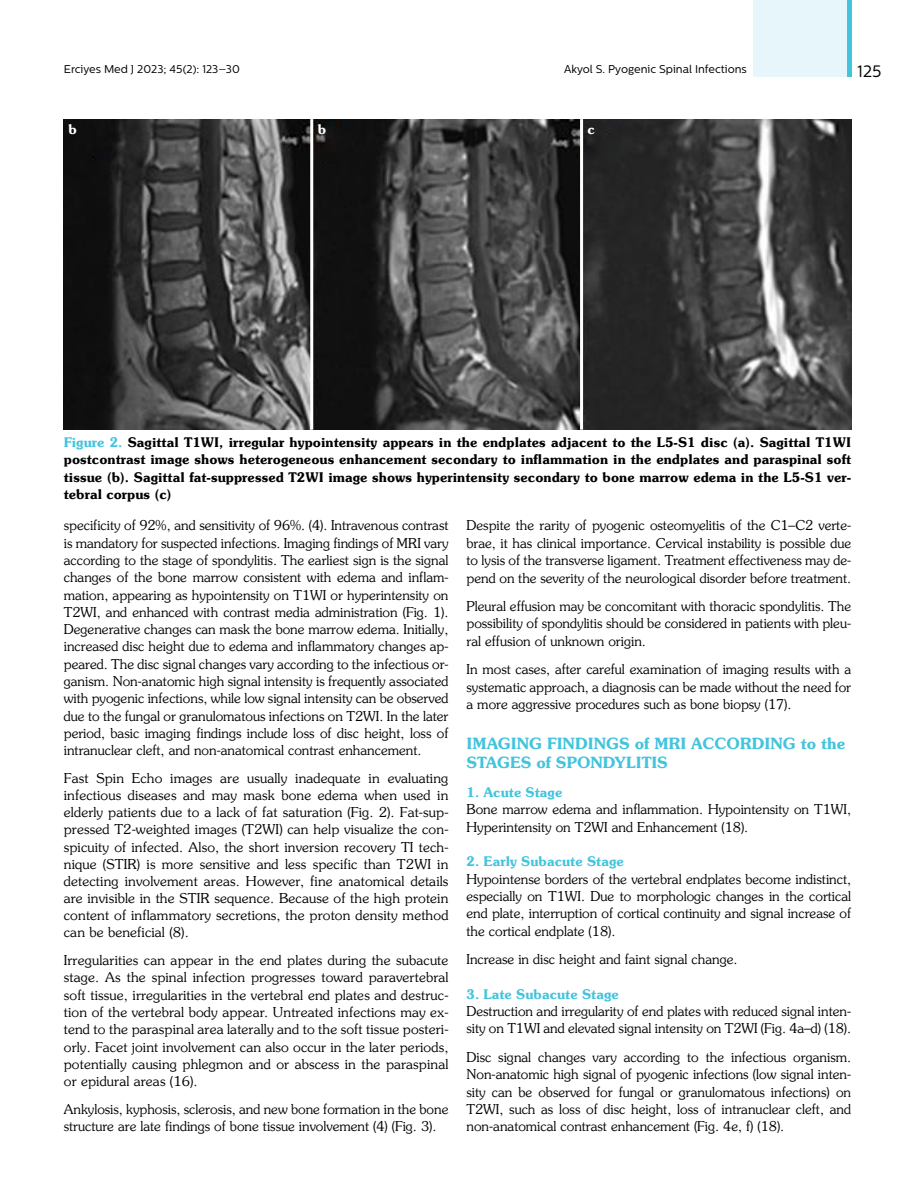
<style>
.page{position:relative;width:915px;height:1191px;background:#fff}
.page>*{position:absolute;margin:0;border:0;box-sizing:border-box;transform-origin:0 0}
.t1{font:16.5px "Centrale Sans";color:#000}
.t2{font:700 15.75px/19px "Souvenir";color:#42c4dd}
.t3{font:13.5px/17.2px "Souvenir";color:#000;text-align:justify}
.t4{font:700 13.5px/17.2px "Souvenir";color:#000;text-align:justify}
.t5{font:700 13.5px "Souvenir";color:#42c4dd}
.t6{font:700 13.5px "Souvenir";color:#fff}
.t7{font:11.25px "Centrale Sans";color:#000}
.s1{color:#42c4dd}
</style>
<div class="page">
<div style="left:753px;top:0;width:97px;height:77px;background:#e7f6fa"></div>
<svg style="left:847px;top:0;width:3px;height:77px"></svg>
<img style="left:64px;top:119px;width:786px;height:311px">
<hr style="left:310px;top:119px;width:3px;height:311px;background:#fff">
<hr style="left:580px;top:119px;width:3px;height:311px;background:#fff">
<p class="t7" style="left:64px;top:62px;width:177px">Erciyes Med J 2023; 45(2): 123–30</p>
<p class="t7" style="left:564px;top:62px;width:184px">Akyol S. Pyogenic Spinal Infections</p>
<p class="t1" style="left:857px;top:61px;width:26px">125</p>
<p class="t6" style="left:68px;top:120px;width:10px">b</p>
<p class="t6" style="left:317px;top:120px;width:10px">b</p>
<p class="t6" style="left:587px;top:120px;width:9px">c</p>
<p class="t4" style="left:64px;top:433px;width:788px"><span class="s1">Figure 2.</span> Sagittal T1WI, irregular hypointensity appears in the endplates adjacent to the L5-S1 disc (a). Sagittal T1WI postcontrast image shows heterogeneous enhancement secondary to inflammation in the endplates and paraspinal soft tissue (b). Sagittal fat-suppressed T2WI image shows hyperintensity secondary to bone marrow edema in the L5-S1 ver&shy;tebral corpus (c)</p>
<p class="t3" style="left:64px;top:517px;width:386px">specificity of 92%, and sensitivity of 96%. (4). Intravenous contrast is mandatory for suspected infections. Imaging findings of MRI vary according to the stage of spondylitis. The earliest sign is the signal changes of the bone marrow consistent with edema and inflam&shy;mation, appearing as hypointensity on T1WI or hyperintensity on T2WI, and enhanced with contrast media administration (Fig. 1).<br>Degenerative changes can mask the bone marrow edema. Initially, increased disc height due to edema and inflammatory changes ap&shy;peared. The disc signal changes vary according to the infectious or&shy;ganism. Non-anatomic high signal intensity is frequently associated with pyogenic infections, while low signal intensity can be observed due to the fungal or granulomatous infections on T2WI. In the later period, basic imaging findings include loss of disc height, loss of intranuclear cleft, and non-anatomical contrast enhancement.</p>
<p class="t3" style="left:64px;top:769px;width:386px">Fast Spin Echo images are usually inadequate in evaluating infectious diseases and may mask bone edema when used in elderly patients due to a lack of fat saturation (Fig. 2). Fat-sup&shy;pressed T2-weighted images (T2WI) can help visualize the con&shy;spicuity of infected. Also, the short inversion recovery TI tech&shy;nique (STIR) is more sensitive and less specific than T2WI in detecting involvement areas. However, fine anatomical details are invisible in the STIR sequence. Because of the high protein content of inflammatory secretions, the proton density method can be beneficial (8).</p>
<p class="t3" style="left:64px;top:951px;width:386px">Irregularities can appear in the end plates during the subacute stage. As the spinal infection progresses toward paravertebral soft tissue, irregularities in the vertebral end plates and destruc&shy;tion of the vertebral body appear. Untreated infections may ex&shy;tend to the paraspinal area laterally and to the soft tissue posteri&shy;orly. Facet joint involvement can also occur in the later periods, potentially causing phlegmon and or abscess in the paraspinal or epidural areas (16).</p>
<p class="t3" style="left:64px;top:1100px;width:386px">Ankylosis, kyphosis, sclerosis, and new bone formation in the bone structure are late findings of bone tissue involvement (4) (Fig. 3).</p>
<p class="t3" style="left:466px;top:517px;width:386px">Despite the rarity of pyogenic osteomyelitis of the C1–C2 verte&shy;brae, it has clinical importance. Cervical instability is possible due to lysis of the transverse ligament. Treatment effectiveness may de&shy;pend on the severity of the neurological disorder before treatment.</p>
<p class="t3" style="left:466px;top:597px;width:386px">Pleural effusion may be concomitant with thoracic spondylitis. The possibility of spondylitis should be considered in patients with pleu&shy;ral effusion of unknown origin.</p>
<p class="t3" style="left:466px;top:660px;width:386px">In most cases, after careful examination of imaging results with a systematic approach, a diagnosis can be made without the need for a more aggressive procedures such as bone biopsy (17).</p>
<p class="t2" style="left:466px;top:734px;width:380px">IMAGING FINDINGS of MRI ACCORDING to the<br>STAGES of SPONDYLITIS</p>
<p class="t5" style="left:466px;top:783px;width:97px">1. Acute Stage</p>
<p class="t3" style="left:466px;top:800px;width:386px">Bone marrow edema and inflammation. Hypointensity on T1WI,<br>Hyperintensity on T2WI and Enhancement (18).</p>
<p class="t5" style="left:466px;top:852px;width:159px">2. Early Subacute Stage</p>
<p class="t3" style="left:466px;top:870px;width:386px">Hypointense borders of the vertebral endplates become indistinct, especially on T1WI. Due to morphologic changes in the cortical end plate, interruption of cortical continuity and signal increase of the cortical endplate (18).</p>
<p class="t3" style="left:466px;top:950px;width:272px">Increase in disc height and faint signal change.</p>
<p class="t5" style="left:466px;top:985px;width:154px">3. Late Subacute Stage</p>
<p class="t3" style="left:466px;top:1002px;width:386px">Destruction and irregularity of end plates with reduced signal inten&shy;sity on T1WI and elevated signal intensity on T2WI (Fig. 4a–d) (18).</p>
<p class="t3" style="left:466px;top:1048px;width:386px">Disc signal changes vary according to the infectious organism.<br>Non-anatomic high signal of pyogenic infections (low signal inten&shy;sity can be observed for fungal or granulomatous infections) on T2WI, such as loss of disc height, loss of intranuclear cleft, and non-anatomical contrast enhancement (Fig. 4e, f) (18).</p>
</div>
